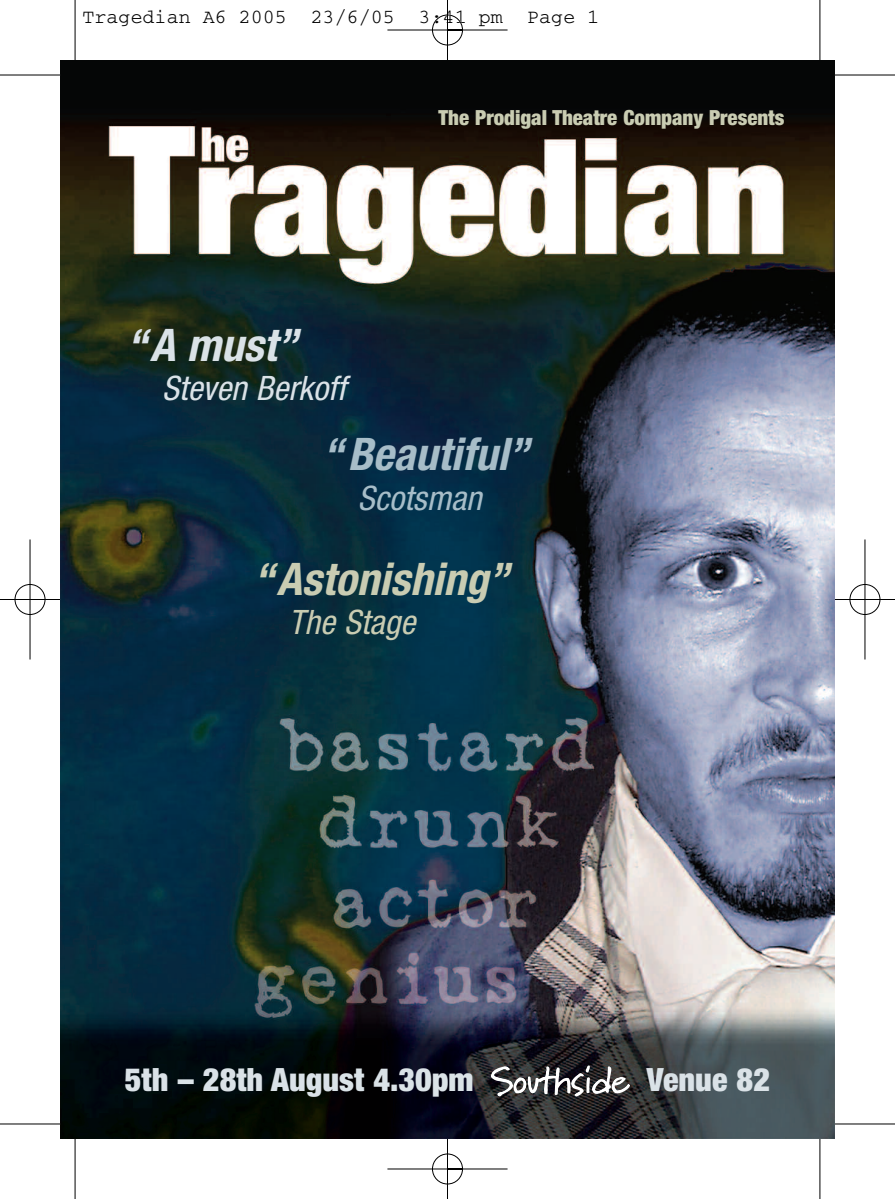
<style>
.page{position:relative;width:895px;height:1199px;background:#fff}
.page>*{position:absolute;margin:0;border:0;box-sizing:border-box;transform-origin:0 0}
.t1{font:italic 700 condensed 45px "Helvetica Neue";color:#c9ccb2}
.t2{font:italic 700 condensed 45px "Helvetica Neue";color:#a7bdc8}
.t3{font:italic 700 condensed 45px "Helvetica Neue";color:#dae2e7}
.t4{font:italic condensed 33.75px "Helvetica Neue";color:#dae2e7}
.t5{font:italic condensed 33.75px "Helvetica Neue";color:#a7bdc8}
.t6{font:italic condensed 33.75px "Helvetica Neue";color:#c9ccb2}
.t7{font:900 condensed 32px "Helvetica Neue";color:#dae2e7}
.t8{font:900 condensed 20.75px "Helvetica Neue";color:#c9ccb2}
.t9{font:20px "Courier";color:#000}
</style>
<div class="page">
<img style="left:0;top:0;width:894px;height:1199px">
<p class="t9" style="left:82px;top:10px;width:518px">Tragedian A6 2005 23/6/05 3:41 pm Page 1</p>
<p class="t8" style="left:438px;top:111px;width:347px">The Prodigal Theatre Company Presents</p>
<h1 class="t3" style="left:126px;top:329px;width:172px">“A must”</h1>
<h2 class="t4" style="left:162px;top:376px;width:185px">Steven Berkoff</h2>
<h1 class="t2" style="left:322px;top:438px;width:208px">“Beautiful”</h1>
<h2 class="t5" style="left:358px;top:486px;width:125px">Scotsman</h2>
<h1 class="t1" style="left:253px;top:563px;width:257px">“Astonishing”</h1>
<h2 class="t6" style="left:289px;top:610px;width:128px">The Stage</h2>
<h3 class="t7" style="left:125px;top:1068px;width:350px">5th – 28th August 4.30pm</h3>
<h3 class="t7" style="left:646px;top:1068px;width:125px">Venue 82</h3>
</div>
